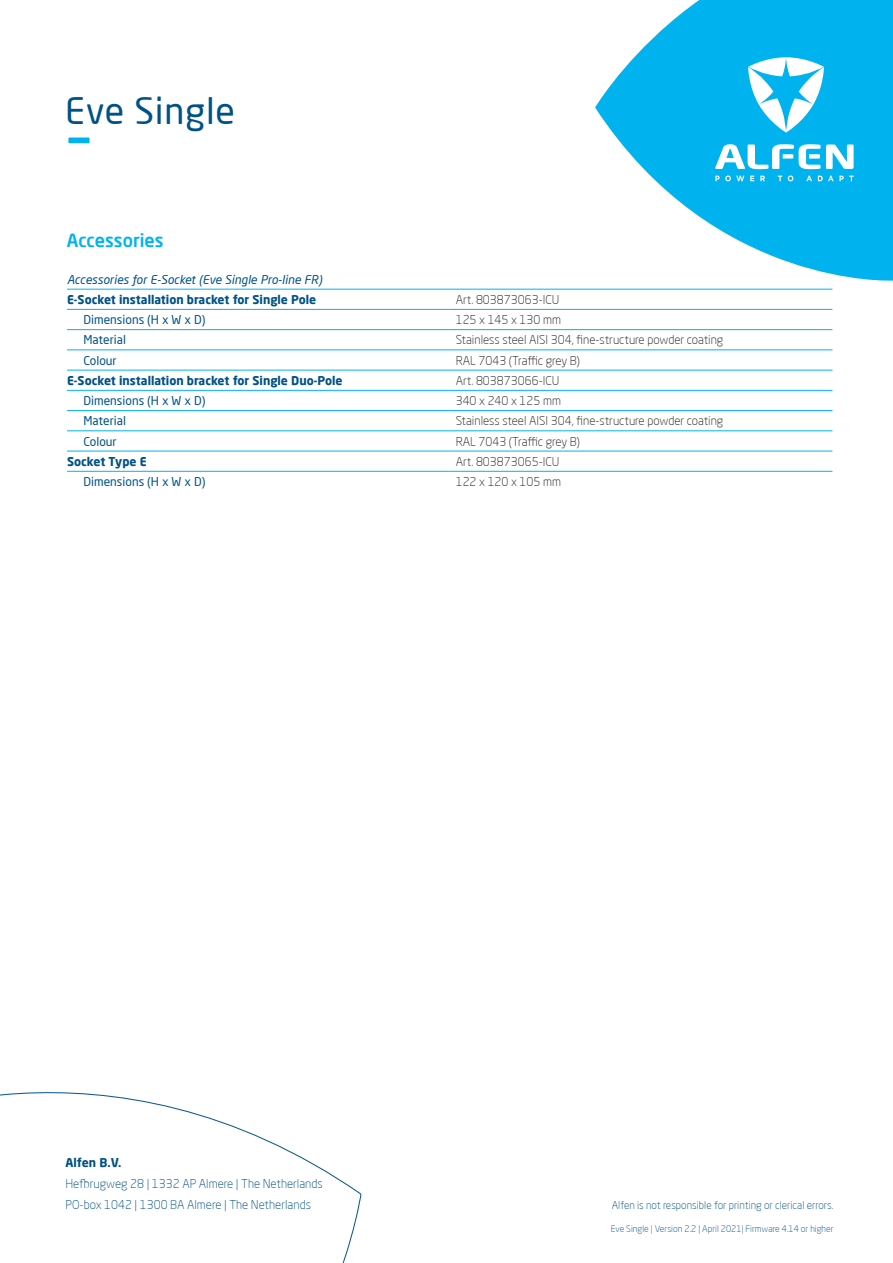
<style>
.page{position:relative;width:893px;height:1263px;background:#fff}
.page>*{position:absolute;margin:0;border:0;box-sizing:border-box;transform-origin:0 0}
.t1{font:77.55px "Neo Sans Pro";color:#00b3ef;scale:.8 1}
.t2{font:35.85px "Neo Sans Pro";letter-spacing:.02em;color:#005285}
.t3{font:500 18px "Neo Sans Pro";color:#00b3ef}
.t4{font:300 12px "Neo Sans Pro";color:#231f20}
.t5{font:700 12px "Neo Sans Pro";color:#005285}
.t6{font:12px "Neo Sans Pro";color:#005285}
.t7{font:300 12px "Neo Sans Pro";color:#005285}
.t8{font:italic 12px "Neo Sans Pro";color:#005285}
.Alineastijl_1{font:300 10.5px "Neo Sans Pro";color:#005285}
.t9{font:300 9px "Neo Sans Pro";color:#005285}
</style>
<div class="page">
<svg style="left:595px;top:0;width:298px;height:281px;fill:#00b3ef"></svg>
<svg style="left:826px;top:145px;width:28px;height:24px"></svg>
<svg style="left:715px;top:144px;width:105px;height:25px"></svg>
<svg style="left:715px;top:176px;width:29px;height:5px"></svg>
<svg style="left:750px;top:176px;width:4px;height:5px"></svg>
<svg style="left:760px;top:176px;width:5px;height:5px"></svg>
<svg style="left:778px;top:176px;width:4px;height:5px"></svg>
<svg style="left:788px;top:176px;width:5px;height:5px"></svg>
<svg style="left:806px;top:176px;width:6px;height:5px"></svg>
<svg style="left:818px;top:176px;width:36px;height:5px"></svg>
<svg style="left:748px;top:57px;width:76px;height:76px"></svg>
<hr style="left:67px;top:289px;width:383px;height:1px;background:#00b3ef">
<hr style="left:450px;top:289px;width:382px;height:1px;background:#00b3ef">
<hr style="left:67px;top:309px;width:383px;height:1px;background:#00b3ef">
<hr style="left:450px;top:309px;width:382px;height:1px;background:#00b3ef">
<hr style="left:67px;top:329px;width:383px;height:1px;background:#00b3ef">
<hr style="left:450px;top:329px;width:382px;height:1px;background:#00b3ef">
<hr style="left:67px;top:349px;width:383px;height:1px;background:#00b3ef">
<hr style="left:450px;top:349px;width:382px;height:1px;background:#00b3ef">
<hr style="left:67px;top:370px;width:383px;height:1px;background:#00b3ef">
<hr style="left:450px;top:370px;width:382px;height:1px;background:#00b3ef">
<hr style="left:67px;top:390px;width:383px;height:1px;background:#00b3ef">
<hr style="left:450px;top:390px;width:382px;height:1px;background:#00b3ef">
<hr style="left:67px;top:410px;width:383px;height:1px;background:#00b3ef">
<hr style="left:450px;top:410px;width:382px;height:1px;background:#00b3ef">
<hr style="left:67px;top:430px;width:383px;height:1px;background:#00b3ef">
<hr style="left:450px;top:430px;width:382px;height:1px;background:#00b3ef">
<hr style="left:67px;top:451px;width:383px;height:1px;background:#00b3ef">
<hr style="left:450px;top:451px;width:382px;height:1px;background:#00b3ef">
<hr style="left:67px;top:471px;width:383px;height:1px;background:#00b3ef">
<hr style="left:450px;top:471px;width:382px;height:1px;background:#00b3ef">
<svg style="left:0;top:1092px;width:362px;height:171px"></svg>
<p class="t2" style="left:65px;top:89px;width:171px">Eve Single</p>
<p class="t1" style="left:69px;top:86px;width:26px">–</p>
<p class="t3" style="left:67px;top:229px;width:98px">Accessories</p>
<p class="t8" style="left:67px;top:272px;width:256px">Accessories for E-Socket (Eve Single Pro-line FR)</p>
<p class="t5" style="left:67px;top:292px;width:251px">E-Socket installation bracket for Single Pole</p>
<p class="t4" style="left:456px;top:292px;width:105px">Art. 803873063-ICU</p>
<p class="t6" style="left:84px;top:312px;width:123px">Dimensions (H x W x D)</p>
<p class="t4" style="left:456px;top:312px;width:107px">125 x 145 x 130 mm</p>
<p class="t6" style="left:84px;top:333px;width:44px">Material</p>
<p class="t4" style="left:456px;top:333px;width:269px">Stainless steel AISI 304, fine-structure powder coating</p>
<p class="t6" style="left:84px;top:353px;width:35px">Colour</p>
<p class="t4" style="left:456px;top:353px;width:126px">RAL 7043 (Traffic grey B)</p>
<p class="t5" style="left:67px;top:373px;width:277px">E-Socket installation bracket for Single Duo-Pole</p>
<p class="t4" style="left:456px;top:373px;width:105px">Art. 803873066-ICU</p>
<p class="t6" style="left:84px;top:393px;width:123px">Dimensions (H x W x D)</p>
<p class="t4" style="left:456px;top:393px;width:107px">340 x 240 x 125 mm</p>
<p class="t6" style="left:84px;top:413px;width:44px">Material</p>
<p class="t4" style="left:456px;top:413px;width:269px">Stainless steel AISI 304, fine-structure powder coating</p>
<p class="t6" style="left:84px;top:434px;width:35px">Colour</p>
<p class="t4" style="left:456px;top:434px;width:126px">RAL 7043 (Traffic grey B)</p>
<p class="t5" style="left:67px;top:454px;width:81px">Socket Type E</p>
<p class="t4" style="left:456px;top:454px;width:105px">Art. 803873065-ICU</p>
<p class="t6" style="left:84px;top:474px;width:123px">Dimensions (H x W x D)</p>
<p class="t4" style="left:456px;top:474px;width:107px">122 x 120 x 105 mm</p>
<p class="t5" style="left:66px;top:1155px;width:58px">Alfen B.V.</p>
<p class="t7" style="left:66px;top:1176px;width:259px">Hefbrugweg 28 | 1332 AP Almere | The Netherlands</p>
<p class="t7" style="left:66px;top:1197px;width:247px">PO-box 1042 | 1300 BA Almere | The Netherlands</p>
<p class="Alineastijl_1" style="left:612px;top:1199px;width:223px">Alfen is not responsible for printing or clerical errors.</p>
<p class="t9" style="left:611px;top:1223px;width:224px">Eve Single | Version 2.2 | April 2021| Firmware 4.14 or higher</p>
</div>
